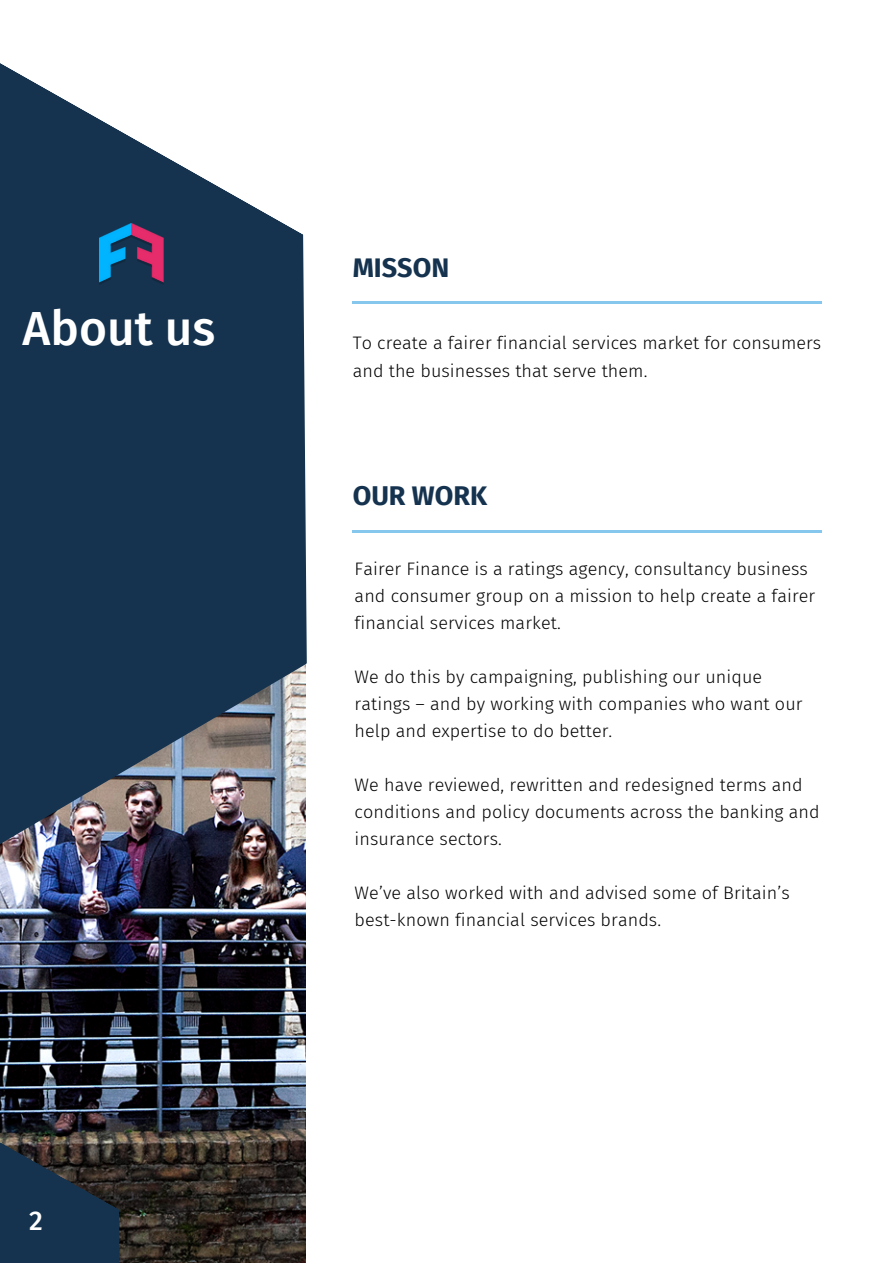
<style>
.page{position:relative;width:893px;height:1264px;background:#fff}
.page>*{position:absolute;margin:0;border:0;box-sizing:border-box;transform-origin:0 0}
.t1{font:500 48px "Fira Sans";color:#fff}
.t2{font:700 27px "Fira Sans";color:#15334f}
.t3{font:500 27px "Fira Sans";color:#fff}
.t4{font:300 18px/27px "Fira Sans";letter-spacing:.005em;color:#000}
</style>
<div class="page">
<img style="left:0;top:881px;width:305px;height:381px">
<svg style="left:0;top:63px;width:307px;height:818px;background:#3f546a"></svg>
<hr style="left:352px;top:301px;width:469px;height:2px;background:#86c7ed">
<hr style="left:352px;top:530px;width:469px;height:2px;background:#86c7ed">
<img style="left:100px;top:223px;width:76px;height:61px">
<img style="left:0;top:997px;width:123px;height:265px">
<p class="t1" style="left:22px;top:300px;width:194px">About us</p>
<p class="t3" style="left:29px;top:1204px;width:15px">2</p>
<p class="t2" style="left:352px;top:252px;width:98px">MISSON</p>
<p class="t4" style="left:352px;top:328px;width:470px;line-height:28px">To create a fairer financial services market for consumers and the businesses that serve them.</p>
<p class="t2" style="left:352px;top:480px;width:136px">OUR WORK</p>
<p class="t4" style="left:354px;top:556px;width:462px">Fairer Finance is a ratings agency, consultancy business and consumer group on a mission to help create a fairer financial services market.</p>
<p class="t4" style="left:354px;top:663px;width:449px">We do this by campaigning, publishing our unique ratings – and by working with companies who want our help and expertise to do better.</p>
<p class="t4" style="left:354px;top:771px;width:466px">We have reviewed, rewritten and redesigned terms and conditions and policy documents across the banking and insurance sectors.</p>
<p class="t4" style="left:354px;top:879px;width:436px">We’ve also worked with and advised some of Britain’s best-known financial services brands.</p>
</div>
